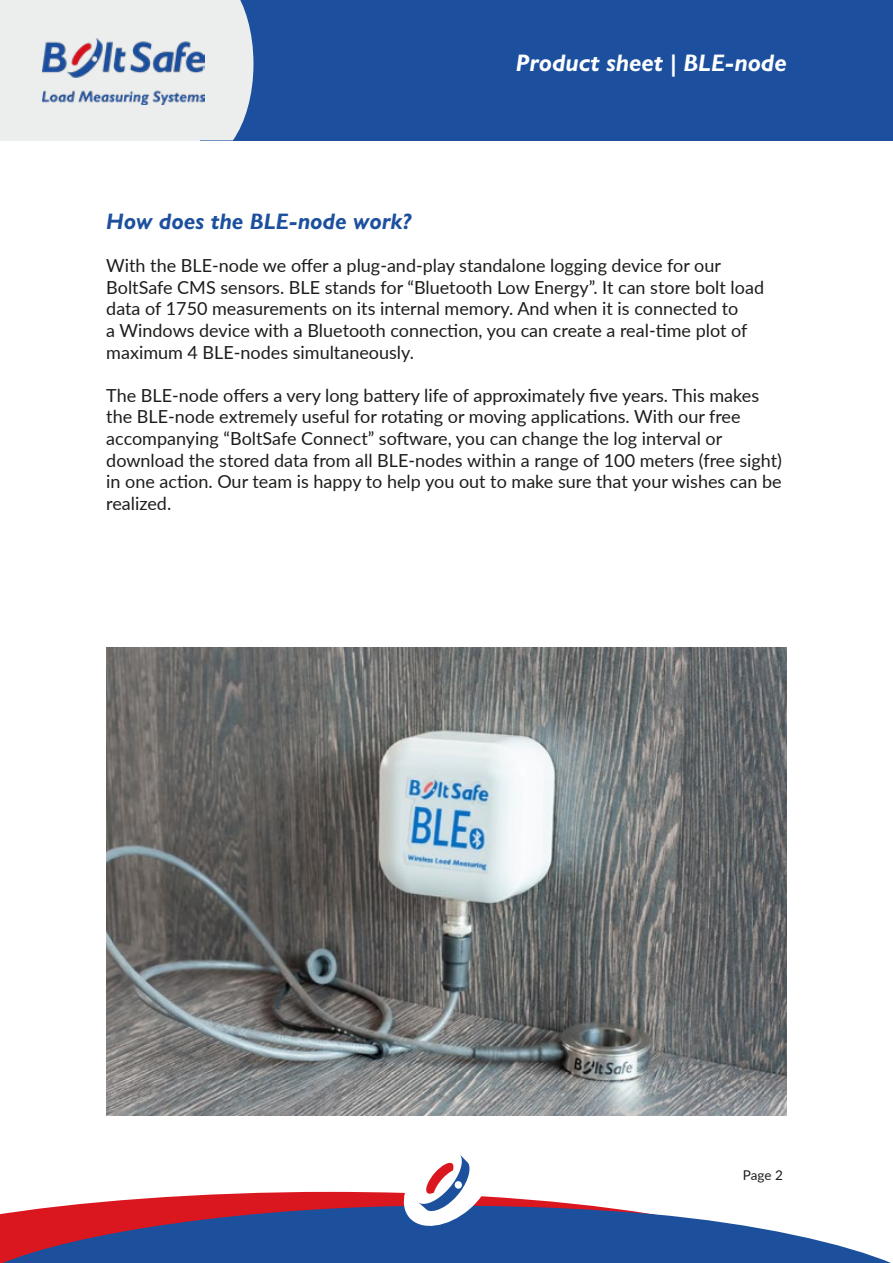
<style>
.page{position:relative;width:893px;height:1263px;background:#fff}
.page>*{position:absolute;margin:0;border:0;box-sizing:border-box;transform-origin:0 0}
.t1{font:italic 700 24px "Gill Sans Nova";color:#fff}
.t2{font:italic 700 22.5px "Gill Sans Nova";color:#1c509e}
.t3{font:18px/21.6px "Lato";color:#1d1d1b}
.t4{font:13.5px "Lato";color:#1d1d1b}
</style>
<div class="page">
<svg style="left:63px;top:1192px;width:530px;height:14px;fill:#da161f"></svg>
<svg style="left:0;top:1206px;width:891px;height:57px;background:#596097"></svg>
<div style="left:0;top:0;width:203px;height:140px;background:#eceeed"></div>
<div style="left:200px;top:0;width:693px;height:140px;background:#1c509e"></div>
<svg style="left:200px;top:0;width:53px;height:140px;background:#d7dee5"></svg>
<img style="left:42px;top:38px;width:162px;height:67px">
<svg style="left:404px;top:1155px;width:92px;height:76px"></svg>
<img style="left:106px;top:647px;width:681px;height:468px">
<h1 class="t1" style="left:516px;top:48px;width:272px">Product sheet | BLE-node</h1>
<p class="t2" style="left:106px;top:207px;width:307px">How does the BLE-node work?</p>
<p class="t3" style="left:106px;top:254px;width:659px">With the BLE-node we offer a plug-and-play standalone logging device for our BoltSafe CMS sensors. BLE stands for “Bluetooth Low Energy”. It can store bolt load data of 1750 measurements on its internal memory. And when it is connected to<br>a Windows device with a Bluetooth connection, you can create a real-time plot of maximum 4 BLE-nodes simultaneously.</p>
<p class="t3" style="left:106px;top:384px;width:677px">The BLE-node offers a very long battery life of approximately five years. This makes the BLE-node extremely useful for rotating or moving applications. With our free accompanying “BoltSafe Connect” software, you can change the log interval or download the stored data from all BLE-nodes within a range of 100 meters (free sight) in one action. Our team is happy to help you out to make sure that your wishes can be realized.</p>
<p class="t4" style="left:743px;top:1165px;width:41px">Page 2</p>
</div>
